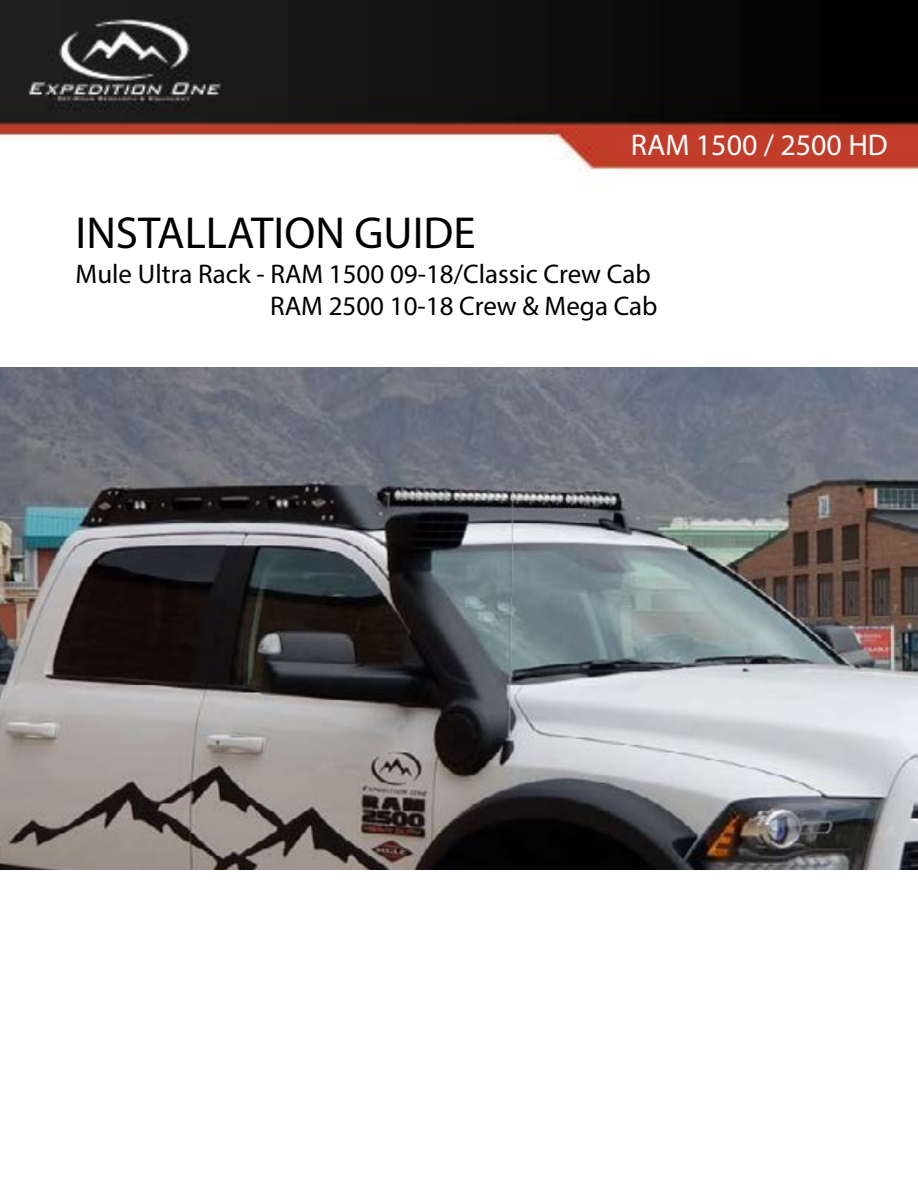
<style>
.page{position:relative;width:918px;height:1188px;background:#fff}
.page>*{position:absolute;margin:0;border:0;box-sizing:border-box;transform-origin:0 0}
.t1{font:45px "Myriad Pro";color:#000}
.t2{font:30px "Myriad Pro";color:#fff}
.t3{font:27px/32.4px "Myriad Pro";color:#000;text-align:right}
</style>
<div class="page">
<img style="left:0;top:0;width:918px;height:173px">
<img style="left:0;top:368px;width:918px;height:501px">
<p class="t2" style="left:631px;top:126px;width:259px">RAM 1500 / 2500 HD</p>
<h1 class="t1" style="left:76px;top:205px;width:401px">INSTALLATION GUIDE</h1>
<p class="t3" style="left:76px;top:257px;width:584px">Mule Ultra Rack - RAM 1500 09-18/Classic Crew Cab<br>RAM 2500 10-18 Crew &amp; Mega Cab</p>
</div>
